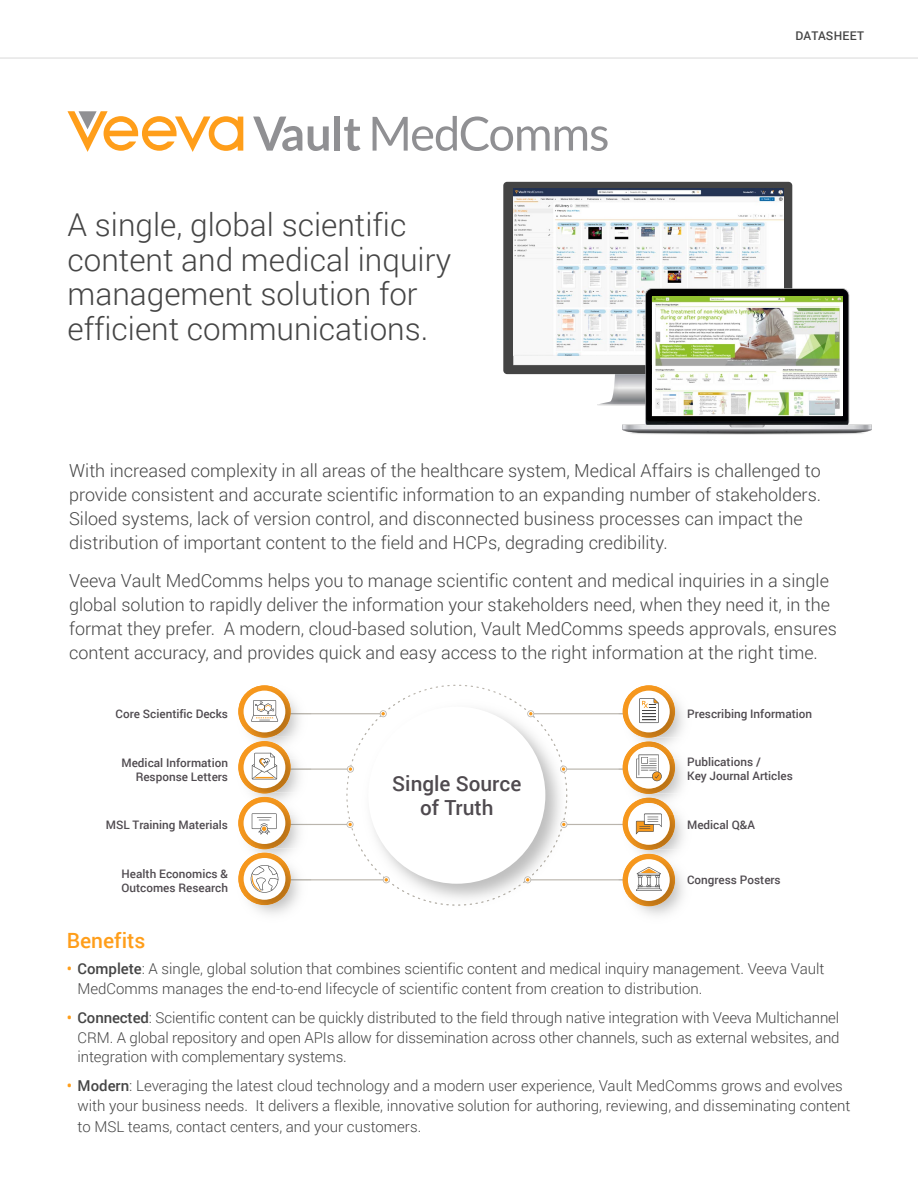
<style>
.page{position:relative;width:918px;height:1188px;background:#fff}
.page>*{position:absolute;margin:0;border:0;box-sizing:border-box;transform-origin:0 0}
.t1{font:300 31.5px/34.5px "Roboto";color:#454545}
.t2{font:500 21px "Roboto";color:#ff9e1a}
.t3{font:500 20.7px/24.9px "Roboto";color:#4f4a4f;text-align:center}
.t4{font:300 18px/24px "Roboto";color:#454545}
.t5{font:300 15px/19.5px "Roboto";color:#454545}
.t6{font:500 12px "Roboto";letter-spacing:.02em;color:#444}
.t7{font:500 11.7px/14.1px "Roboto";color:#4f4a4f}
.s1{font-weight:500;color:#ff9e1a}
.s2{font-weight:500}
</style>
<div class="page">
<hr style="left:0;top:58px;width:918px;height:1px;background:#d9d9d9">
<div style="left:503px;top:182px;width:289px;height:192px;background:#444"></div>
<img style="left:597px;top:374px;width:26px;height:31px">
<svg style="left:598px;top:405px;width:25px;height:1px"></svg>
<svg style="left:513px;top:188px;width:110px;height:177px"></svg>
<img style="left:514px;top:188px;width:270px;height:168px">
<img style="left:623px;top:285px;width:249px;height:150px">
<img style="left:652px;top:297px;width:190px;height:119px">
<svg style="left:346px;top:685px;width:221px;height:221px"></svg>
<img style="left:506px;top:697px;width:65px;height:37px">
<img style="left:359px;top:697px;width:147px;height:176px">
<img style="left:384px;top:697px;width:147px;height:17px">
<div style="left:368px;top:707px;width:177px;height:177px;background:#fff;border-radius:50%"></div>
<hr style="left:288px;top:713px;width:96px;height:1px;background:#bab5ad">
<hr style="left:288px;top:769px;width:63px;height:1px;background:#bab5ad">
<hr style="left:288px;top:824px;width:63px;height:1px;background:#bab5ad">
<hr style="left:288px;top:879px;width:99px;height:1px;background:#bab5ad">
<svg style="left:380px;top:710px;width:7px;height:7px"></svg>
<svg style="left:347px;top:766px;width:7px;height:7px"></svg>
<svg style="left:347px;top:821px;width:7px;height:7px"></svg>
<svg style="left:383px;top:876px;width:7px;height:7px"></svg>
<hr style="left:530px;top:713px;width:96px;height:1px;background:#bab5ad">
<hr style="left:563px;top:769px;width:63px;height:1px;background:#bab5ad">
<hr style="left:563px;top:824px;width:63px;height:1px;background:#bab5ad">
<hr style="left:527px;top:879px;width:99px;height:1px;background:#bab5ad">
<svg style="left:527px;top:710px;width:7px;height:7px"></svg>
<svg style="left:560px;top:766px;width:7px;height:7px"></svg>
<svg style="left:560px;top:821px;width:7px;height:7px"></svg>
<svg style="left:524px;top:876px;width:7px;height:7px"></svg>
<img style="left:618px;top:815px;width:65px;height:35px">
<img style="left:623px;top:815px;width:52px;height:35px">
<div style="left:628px;top:803px;width:42px;height:42px;background:#fff;border-radius:50%"></div>
<img style="left:618px;top:700px;width:65px;height:93px">
<img style="left:638px;top:793px;width:38px;height:22px">
<img style="left:624px;top:798px;width:49px;height:17px">
<img style="left:630px;top:803px;width:38px;height:12px">
<svg style="left:636px;top:814px;width:26px;height:21px"></svg>
<img style="left:623px;top:759px;width:52px;height:35px">
<div style="left:628px;top:747px;width:42px;height:42px;background:#fff;border-radius:50%"></div>
<img style="left:618px;top:871px;width:65px;height:44px">
<img style="left:638px;top:850px;width:38px;height:21px">
<img style="left:623px;top:854px;width:52px;height:52px">
<div style="left:628px;top:859px;width:42px;height:42px;background:#fff;border-radius:50%"></div>
<svg style="left:636px;top:867px;width:26px;height:24px"></svg>
<img style="left:618px;top:737px;width:65px;height:22px">
<img style="left:624px;top:741px;width:49px;height:18px">
<img style="left:630px;top:747px;width:38px;height:12px">
<svg style="left:636px;top:754px;width:26px;height:27px"></svg>
<img style="left:623px;top:685px;width:52px;height:53px">
<div style="left:628px;top:691px;width:42px;height:41px;background:#fff;border-radius:50%"></div>
<svg style="left:639px;top:698px;width:20px;height:25px"></svg>
<img style="left:238px;top:685px;width:53px;height:52px">
<div style="left:244px;top:691px;width:41px;height:41px;background:#fff;border-radius:50%"></div>
<svg style="left:258px;top:737px;width:13px;height:1px"></svg>
<img style="left:238px;top:741px;width:53px;height:52px">
<div style="left:244px;top:746px;width:41px;height:42px;background:#fff;border-radius:50%"></div>
<img style="left:253px;top:793px;width:45px;height:21px">
<svg style="left:258px;top:793px;width:13px;height:1px"></svg>
<img style="left:238px;top:797px;width:53px;height:51px">
<div style="left:244px;top:802px;width:41px;height:42px;background:#fff;border-radius:50%"></div>
<img style="left:247px;top:848px;width:51px;height:22px">
<svg style="left:258px;top:848px;width:13px;height:1px"></svg>
<img style="left:238px;top:853px;width:53px;height:52px">
<div style="left:244px;top:858px;width:41px;height:42px;background:#fff;border-radius:50%"></div>
<svg style="left:251px;top:700px;width:27px;height:22px"></svg>
<svg style="left:252px;top:753px;width:25px;height:26px"></svg>
<svg style="left:252px;top:813px;width:25px;height:22px"></svg>
<svg style="left:250px;top:865px;width:28px;height:28px"></svg>
<svg style="left:253px;top:117px;width:49px;height:34px"></svg>
<svg style="left:308px;top:126px;width:21px;height:25px"></svg>
<div style="left:335px;top:116px;width:5px;height:35px;background:#909093"></div>
<svg style="left:344px;top:119px;width:17px;height:32px"></svg>
<svg style="left:373px;top:116px;width:235px;height:35px"></svg>
<svg style="left:68px;top:111px;width:175px;height:41px"></svg>
<h1 class="t1" style="left:68px;top:207px;width:385px">A single, global scientific content and medical inquiry management solution for efficient communications.</h1>
<p class="t6" style="left:795px;top:27px;width:70px">DATASHEET</p>
<p class="t4" style="left:69px;top:458px;width:754px">With increased complexity in all areas of the healthcare system, Medical Affairs is challenged to provide consistent and accurate scientific information to an expanding number of stakeholders.<br>Siloed systems, lack of version control, and disconnected business processes can impact the distribution of important content to the field and HCPs, degrading credibility.</p>
<p class="t4" style="left:69px;top:568px;width:769px">Veeva Vault MedComms helps you to manage scientific content and medical inquiries in a single global solution to rapidly deliver the information your stakeholders need, when they need it, in the format they prefer. A modern, cloud-based solution, Vault MedComms speeds approvals, ensures content accuracy, and provides quick and easy access to the right information at the right time.</p>
<p class="t7" style="left:116px;top:706px;width:114px">Core Scientific Decks</p>
<p class="t7" style="left:121px;top:755px;width:108px;text-align:right">Medical Information<br>Response Letters</p>
<p class="t7" style="left:106px;top:817px;width:124px">MSL Training Materials</p>
<p class="t7" style="left:121px;top:866px;width:108px">Health Economics &amp;<br>Outcomes Research</p>
<h3 class="t3" style="left:392px;top:770px;width:131px">Single Source of Truth</h3>
<p class="t7" style="left:687px;top:706px;width:126px">Prescribing Information</p>
<p class="t7" style="left:687px;top:754px;width:107px">Publications /<br>Key Journal Articles</p>
<p class="t7" style="left:687px;top:817px;width:69px">Medical Q&amp;A</p>
<p class="t7" style="left:687px;top:872px;width:95px">Congress Posters</p>
<h2 class="t2" style="left:67px;top:926px;width:80px">Benefits</h2>
<p class="t5" style="left:78px;top:959px;width:748px;text-indent:-11px"><span class="s1">•</span> <span class="s2">Complete</span>: A single, global solution that combines scientific content and medical inquiry management. Veeva Vault<br>MedComms manages the end-to-end lifecycle of scientific content from creation to distribution.</p>
<p class="t5" style="left:78px;top:1007px;width:764px;text-align:justify;text-indent:-11px"><span class="s1">•</span> <span class="s2">Connected</span>: Scientific content can be quickly distributed to the field through native integration with Veeva Multichannel CRM. A global repository and open APIs allow for dissemination across other channels, such as external websites, and integration with complementary systems.</p>
<p class="t5" style="left:78px;top:1076px;width:774px;text-indent:-11px"><span class="s1">•</span> <span class="s2">Modern</span>: Leveraging the latest cloud technology and a modern user experience, Vault MedComms grows and evolves with your business needs. It delivers a flexible, innovative solution for authoring, reviewing, and disseminating content</p>
<p class="t5" style="left:78px;top:1116px;width:345px">to MSL teams, contact centers, and your customers.</p>
</div>
